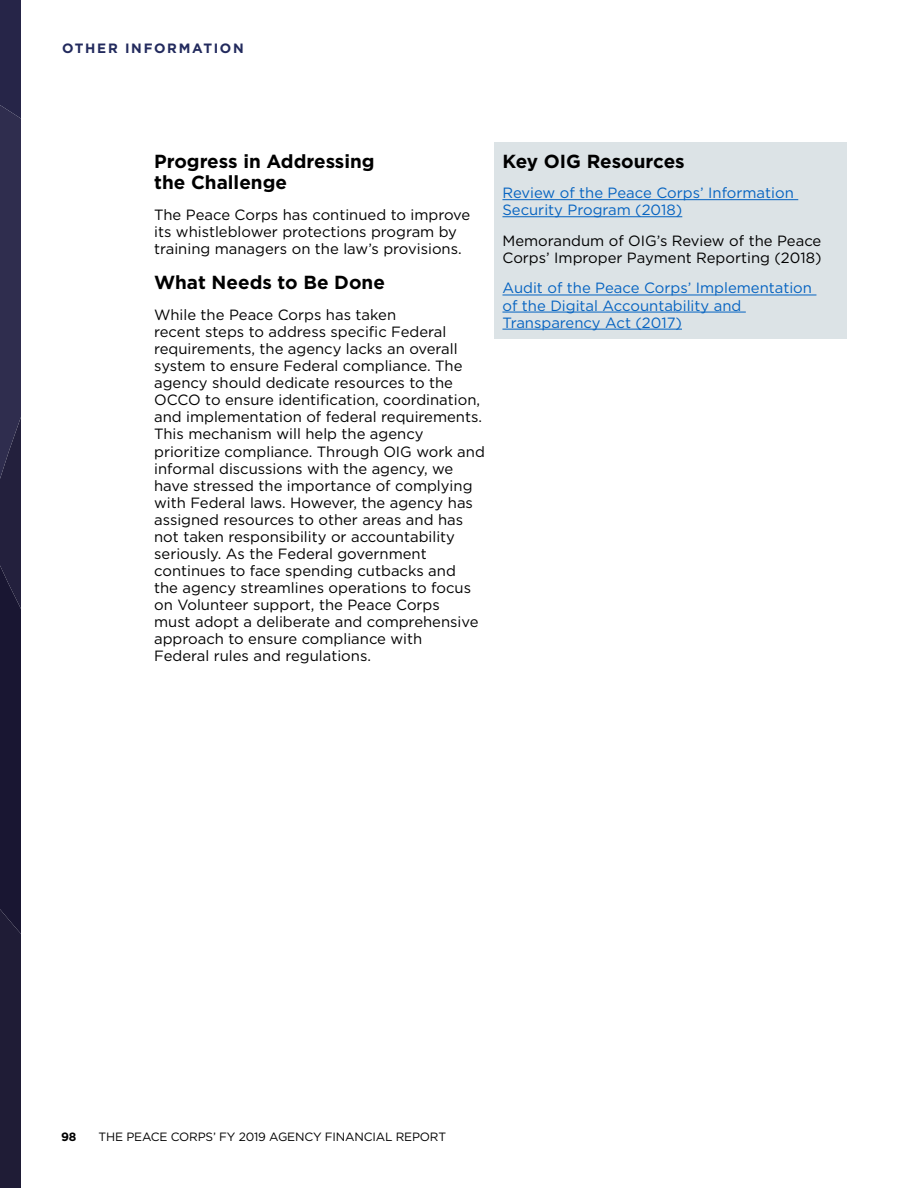
<style>
.page{position:relative;width:918px;height:1188px;background:#fff}
.page>*{position:absolute;margin:0;border:0;box-sizing:border-box;transform-origin:0 0}
.t1{font:700 18.9px/21.8px "Gotham";color:#000}
.t2{font:14.85px/17.1px "Gotham";color:#000}
.t3{font:14.85px/17.1px "Gotham";color:#0563c1}
.t4{font:700 13.5px "Gotham";letter-spacing:.125em;color:#222a5d}
.t5{font:12px "Gotham";letter-spacing:-.015em;color:#000}
.t6{font:700 12px "Gotham";color:#000}
</style>
<div class="page">
<svg style="left:0;top:0;width:21px;height:1188px;background:#23203e"></svg>
<div style="left:494px;top:143px;width:353px;height:196px;background:#dce3e6"></div>
<hr style="left:502px;top:199px;width:296px;height:1px;background:#0563c1">
<hr style="left:502px;top:216px;width:180px;height:1px;background:#0563c1">
<hr style="left:502px;top:295px;width:314px;height:1px;background:#0563c1">
<hr style="left:502px;top:312px;width:244px;height:1px;background:#0563c1">
<hr style="left:502px;top:329px;width:180px;height:1px;background:#0563c1">
<p class="t4" style="left:62px;top:41px;width:183px">OTHER INFORMATION</p>
<h3 class="t1" style="left:154px;top:150px;width:222px">Progress in Addressing the Challenge</h3>
<p class="t2" style="left:154px;top:206px;width:318px">The Peace Corps has continued to improve its whistleblower protections program by training managers on the law’s provisions.</p>
<h3 class="t1" style="left:154px;top:272px;width:232px">What Needs to Be Done</h3>
<p class="t2" style="left:154px;top:306px;width:332px">While the Peace Corps has taken<br>recent steps to address specific Federal requirements, the agency lacks an overall system to ensure Federal compliance. The agency should dedicate resources to the OCCO to ensure identification, coordination, and implementation of federal requirements.<br>This mechanism will help the agency prioritize compliance. Through OIG work and informal discussions with the agency, we have stressed the importance of complying with Federal laws. However, the agency has assigned resources to other areas and has not taken responsibility or accountability seriously. As the Federal government continues to face spending cutbacks and<br>the agency streamlines operations to focus on Volunteer support, the Peace Corps<br>must adopt a deliberate and comprehensive approach to ensure compliance with<br>Federal rules and regulations.</p>
<h3 class="t1" style="left:502px;top:150px;width:184px">Key OIG Resources</h3>
<p class="t3" style="left:502px;top:184px;width:293px">Review of the Peace Corps’ Information<br>Security Program (2018)</p>
<p class="t2" style="left:502px;top:232px;width:321px">Memorandum of OIG’s Review of the Peace<br>Corps’ Improper Payment Reporting (2018)</p>
<p class="t3" style="left:502px;top:279px;width:311px">Audit of the Peace Corps’ Implementation of the Digital Accountability and<br>Transparency Act (2017)</p>
<p class="t6" style="left:61px;top:1129px;width:17px">98</p>
<p class="t5" style="left:99px;top:1130px;width:349px">THE PEACE CORPS’ FY 2019 AGENCY FINANCIAL REPORT</p>
</div>
